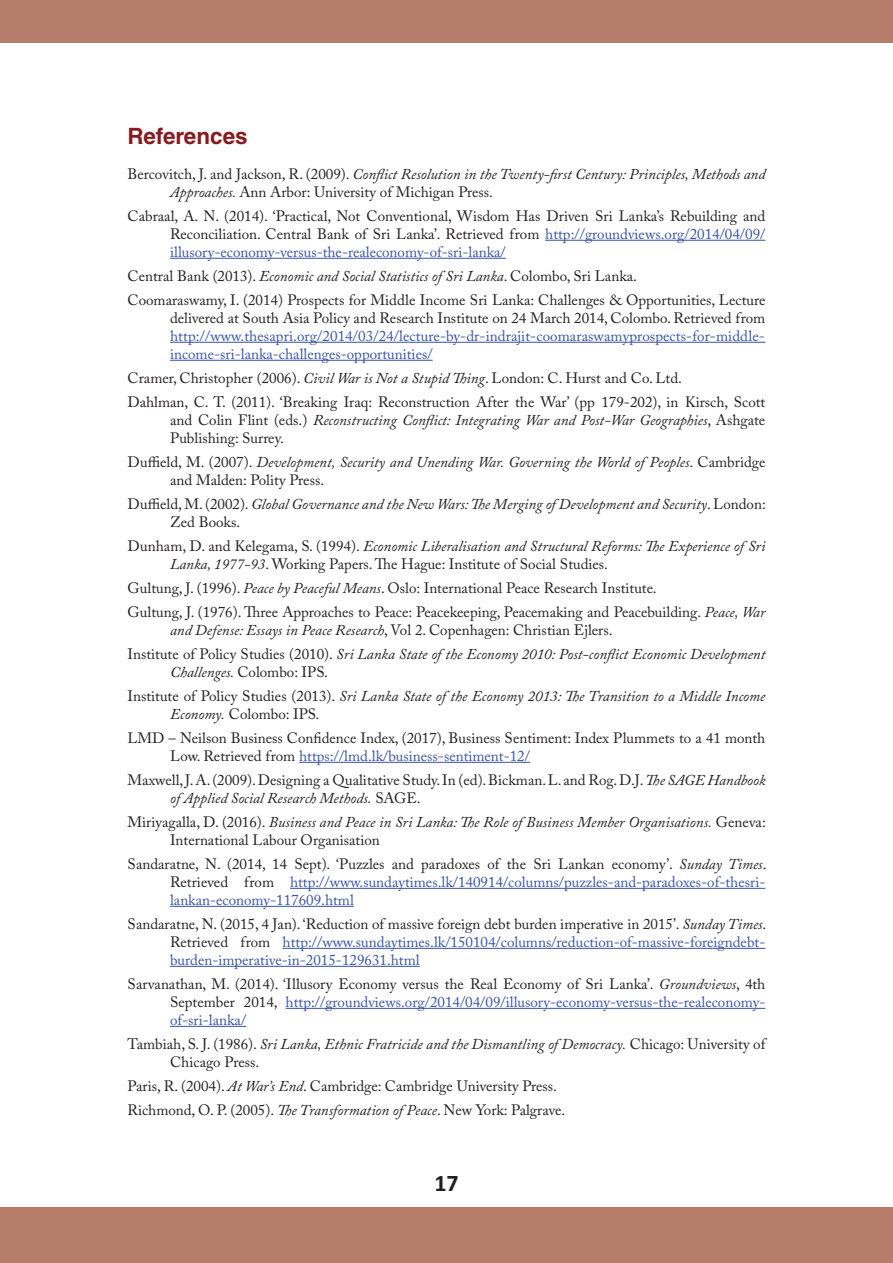
<style>
.page{position:relative;width:893px;height:1263px;background:#fff}
.page>*{position:absolute;margin:0;border:0;box-sizing:border-box;transform-origin:0 0}
.t1{font:700 24px "Calibri";color:#231f20}
.t2{font:700 22.5px "Helvetica LT Std";color:#871b1e}
.t3{font:15px/24px "Adobe Caslon Pro";color:#231f20}
.t4{font:italic 15px/18px "Adobe Caslon Pro";color:#231f20}
.t5{font:15px/18px "Adobe Caslon Pro";color:#3853a3}
.s1{font-style:normal}
.s2{color:#3853a3}
.s3{font-style:italic}
.s4{color:#231f20}
.s5{font-style:italic;color:#231f20}
</style>
<div class="page">
<div style="left:0;top:0;width:893px;height:43px;background:#b77d6b"></div>
<div style="left:0;top:1208px;width:893px;height:55px;background:#b77d6b"></div>
<hr style="left:545px;top:240px;width:220px;height:1px;background:#3853a3">
<hr style="left:170px;top:258px;width:336px;height:1px;background:#3853a3">
<hr style="left:170px;top:342px;width:595px;height:1px;background:#3853a3">
<hr style="left:170px;top:360px;width:263px;height:1px;background:#3853a3">
<hr style="left:299px;top:762px;width:231px;height:1px;background:#3853a3">
<hr style="left:290px;top:888px;width:475px;height:1px;background:#3853a3">
<hr style="left:170px;top:906px;width:184px;height:1px;background:#3853a3">
<hr style="left:283px;top:948px;width:482px;height:1px;background:#3853a3">
<hr style="left:170px;top:966px;width:250px;height:1px;background:#3853a3">
<hr style="left:286px;top:1008px;width:479px;height:1px;background:#3853a3">
<hr style="left:170px;top:1026px;width:76px;height:1px;background:#3853a3">
<h2 class="t2" style="left:128px;top:122px;width:122px">References</h2>
<p class="t4" style="left:170px;top:165px;width:597px;text-indent:-43px"><span class="s1">Bercovitch, J. and Jackson, R. (2009).</span> Conflict Resolution in the Twenty-first Century: Principles, Methods and<br>Approaches. <span class="s1">Ann Arbor: University of Michigan Press.</span></p>
<p class="t3" style="left:170px;top:207px;width:597px;line-height:18px;text-align:justify;text-indent:-43px">Cabraal, A. N. (2014). ‘Practical, Not Conventional, Wisdom Has Driven Sri Lanka’s Rebuilding and Reconciliation. Central Bank of Sri Lanka’. Retrieved from <span class="s2">http://groundviews.org/2014/04/09/ illusory-economy-versus-the-realeconomy-of-sri-lanka/</span></p>
<p class="t3" style="left:128px;top:264px;width:639px">Central Bank (2013). <span class="s3">Economic and Social Statistics of Sri Lanka</span>. Colombo, Sri Lanka.<br>Coomaraswamy, I. (2014) Prospects for Middle Income Sri Lanka: Challenges &amp; Opportunities, Lecture</p>
<p class="t3" style="left:170px;top:306px;width:597px">delivered at South Asia Policy and Research Institute on 24 March 2014, Colombo. Retrieved from</p>
<p class="t5" style="left:170px;top:327px;width:596px">http://www.thesapri.org/2014/03/24/lecture-by-dr-indrajit-coomaraswamyprospects-for-middle&shy;income-sri-lanka-challenges-opportunities/</p>
<p class="t3" style="left:128px;top:366px;width:639px">Cramer, Christopher (2006). <span class="s3">Civil War is Not a Stupid Thing</span>. London: C. Hurst and Co. Ltd.<br>Dahlman, C. T. (2011). ‘Breaking Iraq: Reconstruction After the War’ (pp 179-202), in Kirsch, Scott</p>
<p class="t4" style="left:170px;top:411px;width:597px"><span class="s1">and Colin Flint (eds.)</span> Reconstructing Conflict: Integrating War and Post-War Geographies<span class="s1">, Ashgate<br>Publishing: Surrey.</span></p>
<p class="t4" style="left:170px;top:453px;width:597px;text-indent:-43px"><span class="s1">Duffield, M. (2007).</span> Development, Security and Unending War. Governing the World of Peoples<span class="s1">. Cambridge and Malden: Polity Press.</span></p>
<p class="t4" style="left:170px;top:495px;width:597px;text-indent:-43px"><span class="s1">Duffield, M. (2002).</span> Global Governance and the New Wars: The Merging of Development and Security<span class="s1">. London:<br>Zed Books.</span></p>
<p class="t3" style="left:170px;top:537px;width:597px;line-height:18px;text-indent:-43px">Dunham, D. and Kelegama, S. (1994). <span class="s3">Economic Liberalisation and Structural Reforms: The Experience of Sri<br>Lanka, 1977-93</span>. Working Papers. The Hague: Institute of Social Studies.</p>
<p class="t3" style="left:128px;top:576px;width:639px">Gultung, J. (1996). <span class="s3">Peace by Peaceful Means</span>. Oslo: International Peace Research Institute.<br>Gultung, J. (1976). Three Approaches to Peace: Peacekeeping, Peacemaking and Peacebuilding. <span class="s3">Peace, War</span></p>
<p class="t4" style="left:128px;top:618px;width:639px;line-height:24px;text-indent:43px">and Defense: Essays in Peace Research<span class="s1">, Vol 2. Copenhagen: Christian Ejlers.<br>Institute of Policy Studies (2010).</span> Sri Lanka State of the Economy 2010: Post-conflict Economic Development</p>
<p class="t4" style="left:128px;top:660px;width:639px;line-height:24px;text-indent:43px">Challenges. <span class="s1">Colombo: IPS.<br>Institute of Policy Studies (2013).</span> Sri Lanka State of the Economy 2013: The Transition to a Middle Income</p>
<p class="t3" style="left:128px;top:702px;width:639px;text-indent:43px"><span class="s3">Economy.</span> Colombo: IPS.<br>LMD – Neilson Business Confidence Index, (2017), Business Sentiment: Index Plummets to a 41 month</p>
<p class="t3" style="left:128px;top:744px;width:639px;text-indent:43px">Low. Retrieved from <span class="s2">https://lmd.lk/business-sentiment-12/<br></span>Maxwell, J. A. (2009). Designing a Qualitative Study. In (ed). Bickman. L. and Rog. D.J. <span class="s3">The SAGE Handbook</span></p>
<p class="t4" style="left:128px;top:786px;width:640px;line-height:24px;text-indent:43px">of Applied Social Research Methods. <span class="s1">SAGE.<br>Miriyagalla, D. (2016).</span> Business and Peace in Sri Lanka: The Role of Business Member Organisations. <span class="s1">Geneva:</span></p>
<p class="t3" style="left:128px;top:828px;width:640px;text-indent:43px">International Labour Organisation<br>Sandaratne, N. (2014, 14 Sept). ‘Puzzles and paradoxes of the Sri Lankan economy’. <span class="s3">Sunday Times</span>.</p>
<p class="t5" style="left:170px;top:873px;width:597px"><span class="s4">Retrieved from</span> http://www.sundaytimes.lk/140914/columns/puzzles-and-paradoxes-of-thesri&shy;lankan-economy-117609.html</p>
<p class="t5" style="left:170px;top:915px;width:598px;text-align:justify;text-indent:-43px"><span class="s4">Sandaratne, N. (2015, 4 Jan). ‘Reduction of massive foreign debt burden imperative in 2015’.</span> <span class="s5">Sunday Times</span><span class="s4">.<br>Retrieved from</span> http://www.sundaytimes.lk/150104/columns/reduction-of-massive-foreigndebt&shy;burden-imperative-in-2015-129631.html</p>
<p class="t3" style="left:170px;top:975px;width:597px;line-height:18px;text-align:justify;text-indent:-43px">Sarvanathan, M. (2014). ‘Illusory Economy versus the Real Economy of Sri Lanka’. <span class="s3">Groundviews</span>, 4th September 2014, <span class="s2">http://groundviews.org/2014/04/09/illusory-economy-versus-the-realeconomy&shy;of-sri-lanka/</span></p>
<p class="t4" style="left:170px;top:1035px;width:597px;text-indent:-43px"><span class="s1">Tambiah, S. J. (1986).</span> Sri Lanka, Ethnic Fratricide and the Dismantling of Democracy. <span class="s1">Chicago: University of<br>Chicago Press.</span></p>
<p class="t3" style="left:128px;top:1074px;width:439px">Paris, R. (2004). <span class="s3">At War’s End</span>. Cambridge: Cambridge University Press.<br>Richmond, O. P. (2005). <span class="s3">The Transformation of Peace</span>. New York: Palgrave.</p>
<h1 class="t1" style="left:434px;top:1168px;width:26px">17</h1>
</div>
